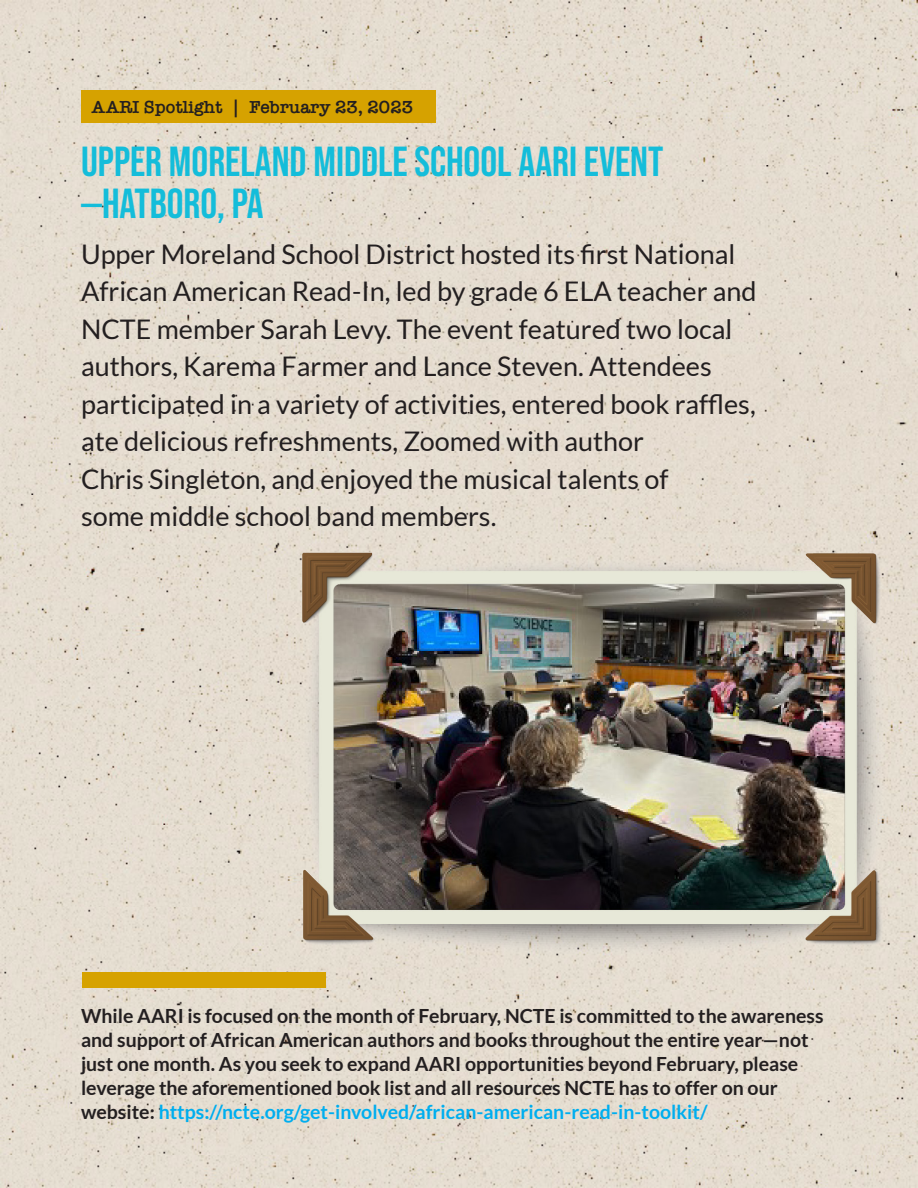
<style>
.page{position:relative;width:918px;height:1188px;background:#fff}
.page>*{position:absolute;margin:0;border:0;box-sizing:border-box;transform-origin:0 0}
.t1{font:700 42px/42px "Bebas Neue Pro";color:#14bdda}
.t2{font:27px/37.5px "Lato";color:#231f20}
.t3{font:700 19.5px/24px "Lato";color:#231f20}
.t4{font:600 18px "American Typewriter";color:#231f20}
.s1{color:#00aeef}
</style>
<div class="page">
<img style="left:0;top:0;width:918px;height:1188px">
<div style="left:81px;top:91px;width:354px;height:32px;background:#d6a200"></div>
<img style="left:301px;top:552px;width:586px;height:406px">
<div style="left:82px;top:972px;width:243px;height:15px;background:#d6a200"></div>
<p class="t4" style="left:92px;top:93px;width:323px">AARI Spotlight | February 23, 2023</p>
<h1 class="t1" style="left:81px;top:140px;width:584px">UPPER MORELAND MIDDLE SCHOOL AARI EVENT —HATBORO, PA</h1>
<p class="t2" style="left:81px;top:235px;width:677px">Upper Moreland School District hosted its first National African American Read-In, led by grade 6 ELA teacher and NCTE member Sarah Levy. The event featured two local authors, Karema Farmer and Lance Steven. Attendees participated in a variety of activities, entered book raffles, ate delicious refreshments, Zoomed with author<br>Chris Singleton, and enjoyed the musical talents of<br>some middle school band members.</p>
<p class="t3" style="left:81px;top:1003px;width:744px">While AARI is focused on the month of February, NCTE is committed to the awareness and support of African American authors and books throughout the entire year—not just one month. As you seek to expand AARI opportunities beyond February, please leverage the aforementioned book list and all resources NCTE has to offer on our website: <span class="s1">https://ncte.org/get-involved/african-american-read-in-toolkit/</span></p>
</div>
